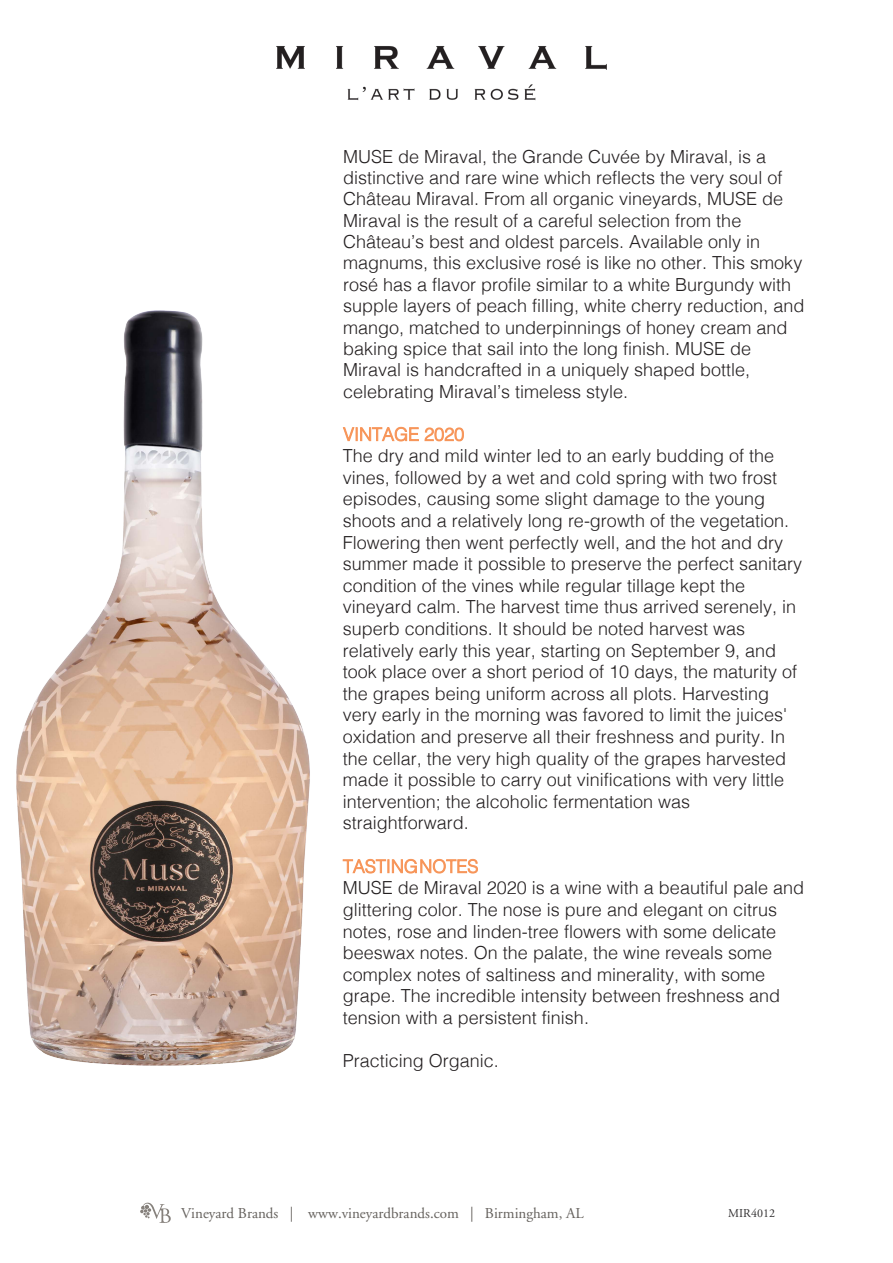
<style>
.page{position:relative;width:893px;height:1263px;background:#fff}
.page>*{position:absolute;margin:0;border:0;box-sizing:border-box;transform-origin:0 0}
.t1{font:300 18px/21.6px "Helvetica";color:#231f20}
.t2{font:15px "Adobe Garamond";color:#65615d}
.t3{font:12px "Adobe Garamond Pro";color:#312f30}
.s1{color:#f79559}
</style>
<div class="page">
<img style="left:276px;top:46px;width:331px;height:55px">
<svg style="left:140px;top:1202px;width:31px;height:21px"></svg>
<img style="left:16px;top:310px;width:294px;height:756px">
<p class="t1" style="left:343px;top:144px;width:463px">MUSE de Miraval, the Grande Cuvée by Miraval, is a distinctive and rare wine which reflects the very soul of Château Miraval. From all organic vineyards, MUSE de Miraval is the result of a careful selection from the Château’s best and oldest parcels. Available only in magnums, this exclusive rosé is like no other. This smoky rosé has a flavor profile similar to a white Burgundy with supple layers of peach filling, white cherry reduction, and mango, matched to underpinnings of honey cream and baking spice that sail into the long finish. MUSE de Miraval is handcrafted in a uniquely shaped bottle, celebrating Miraval’s timeless style.</p>
<p class="t1" style="left:343px;top:422px;width:461px"><span class="s1">VINTAGE 2020<br></span>The dry and mild winter led to an early budding of the vines, followed by a wet and cold spring with two frost episodes, causing some slight damage to the young shoots and a relatively long re-growth of the vegetation.<br>Flowering then went perfectly well, and the hot and dry summer made it possible to preserve the perfect sanitary condition of the vines while regular tillage kept the vineyard calm. The harvest time thus arrived serenely, in superb conditions. It should be noted harvest was relatively early this year, starting on September 9, and took place over a short period of 10 days, the maturity of the grapes being uniform across all plots. Harvesting very early in the morning was favored to limit the juices' oxidation and preserve all their freshness and purity. In the cellar, the very high quality of the grapes harvested made it possible to carry out vinifications with very little intervention; the alcoholic fermentation was straightforward.</p>
<p class="t1" style="left:343px;top:854px;width:463px"><span class="s1">TASTING NOTES<br></span>MUSE de Miraval 2020 is a wine with a beautiful pale and glittering color. The nose is pure and elegant on citrus notes, rose and linden-tree flowers with some delicate beeswax notes. On the palate, the wine reveals some complex notes of saltiness and minerality, with some grape. The incredible intensity between freshness and tension with a persistent finish.</p>
<p class="t1" style="left:343px;top:1049px;width:158px">Practicing Organic.</p>
<p class="t2" style="left:181px;top:1205px;width:404px">Vineyard Brands | www.vineyardbrands.com | Birmingham, AL</p>
<p class="t3" style="left:728px;top:1206px;width:48px">MIR4012</p>
</div>
